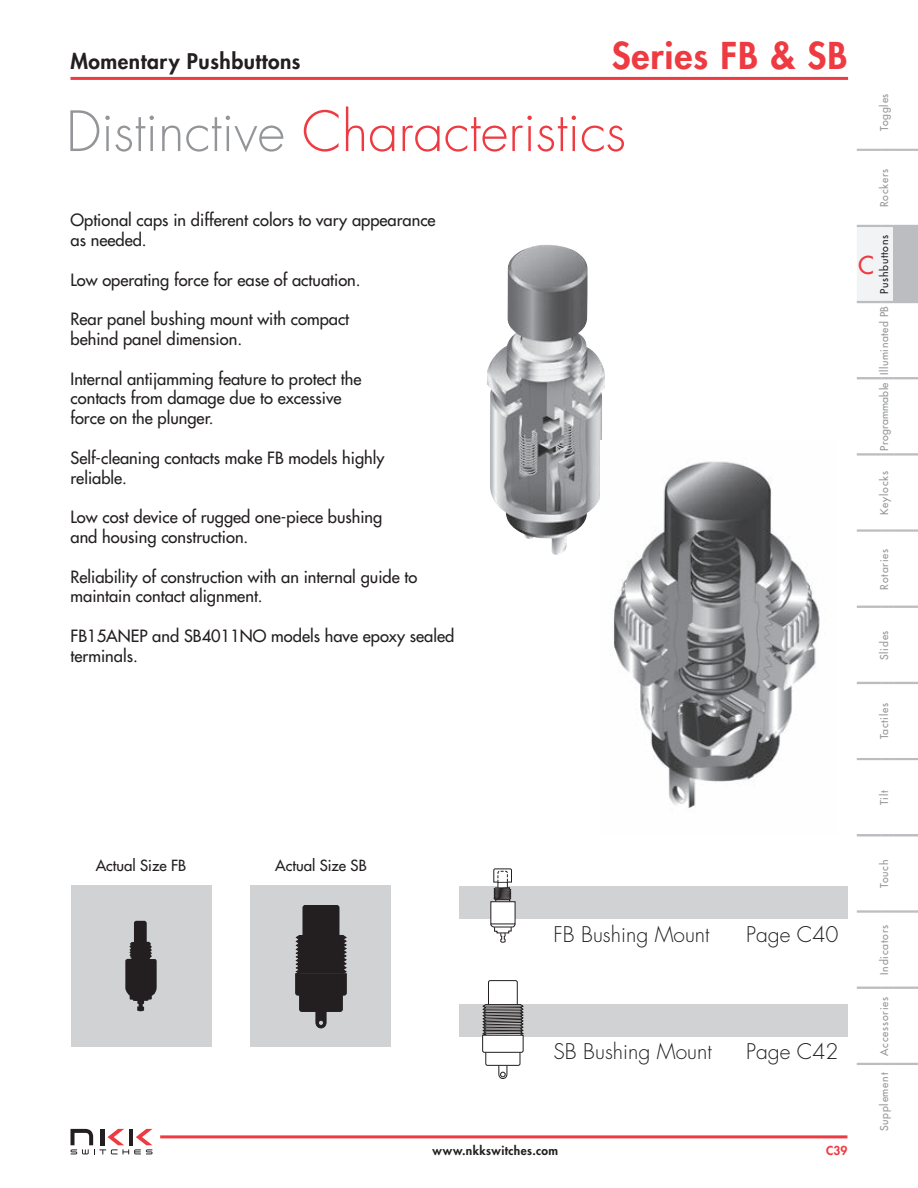
<style>
.page{position:relative;width:918px;height:1188px;background:#fff}
.page>*{position:absolute;margin:0;border:0;box-sizing:border-box;transform-origin:0 0}
.t1{font:300 54px "Futura Std";color:#ee3a41}
.t2{font:800 36px "Futura Std";letter-spacing:.025em;color:#ee3a41}
.t3{font:500 24px "Futura Std";color:#ee3a41}
.t4{font:300 21px "Futura Std";color:#231f20}
.t5{font:800 21px "Futura Std";letter-spacing:.025em;color:#231f20}
.t6{font:500 16.5px/19.8px "Futura Std";color:#231f20}
.t7{font:500 15px "Futura Std";color:#231f20}
.t8{font:800 12px "Futura Std";letter-spacing:.035em;color:#231f20}
.t9{font:800 12px "Futura Std";color:#ee3a41}
.t10{font:500 10.5px "Futura Std";letter-spacing:.075em;color:#939598}
.t11{font:500 10.5px "Futura Std";letter-spacing:.05em;color:#939598}
.t12{font:500 10.5px "Futura Std";letter-spacing:.025em;color:#939598}
.t13{font:500 10.5px "Futura Std";letter-spacing:.075em;color:#231f20}
.s1{color:#939598}
</style>
<div class="page">
<hr style="left:71px;top:77px;width:777px;height:3px;background:#ee3a41">
<svg style="left:71px;top:1129px;width:82px;height:25px"></svg>
<hr style="left:160px;top:1135px;width:687px;height:3px;background:#ee3a41">
<hr style="left:857px;top:911px;width:24px;height:2px;background:#bcbdc0">
<hr style="left:893px;top:911px;width:25px;height:2px;background:#bcbdc0">
<svg style="left:857px;top:987px;width:36px;height:2px"></svg>
<hr style="left:893px;top:987px;width:25px;height:2px;background:#bcbdc0">
<svg style="left:857px;top:1063px;width:61px;height:2px"></svg>
<hr style="left:857px;top:454px;width:24px;height:2px;background:#bcbdc0">
<hr style="left:857px;top:529px;width:24px;height:2px;background:#bcbdc0">
<hr style="left:893px;top:454px;width:25px;height:2px;background:#bcbdc0">
<hr style="left:893px;top:529px;width:25px;height:2px;background:#bcbdc0">
<hr style="left:857px;top:530px;width:24px;height:2px;background:#bcbdc0">
<svg style="left:881px;top:529px;width:12px;height:3px"></svg>
<hr style="left:893px;top:530px;width:25px;height:2px;background:#bcbdc0">
<svg style="left:857px;top:606px;width:36px;height:2px"></svg>
<hr style="left:893px;top:606px;width:25px;height:2px;background:#bcbdc0">
<svg style="left:857px;top:682px;width:61px;height:2px"></svg>
<hr style="left:857px;top:453px;width:24px;height:2px;background:#bcbdc0">
<svg style="left:881px;top:453px;width:12px;height:3px"></svg>
<svg style="left:857px;top:377px;width:61px;height:2px"></svg>
<hr style="left:893px;top:453px;width:25px;height:2px;background:#bcbdc0">
<svg style="left:857px;top:149px;width:36px;height:2px"></svg>
<hr style="left:893px;top:149px;width:25px;height:2px;background:#bcbdc0">
<svg style="left:857px;top:225px;width:61px;height:78px"></svg>
<hr style="left:857px;top:910px;width:24px;height:2px;background:#bcbdc0">
<svg style="left:881px;top:910px;width:12px;height:3px"></svg>
<hr style="left:893px;top:910px;width:25px;height:2px;background:#bcbdc0">
<svg style="left:857px;top:834px;width:36px;height:2px"></svg>
<svg style="left:857px;top:758px;width:61px;height:2px"></svg>
<hr style="left:893px;top:834px;width:25px;height:2px;background:#bcbdc0">
<img style="left:487px;top:245px;width:118px;height:310px">
<img style="left:601px;top:441px;width:219px;height:367px">
<div style="left:71px;top:885px;width:140px;height:162px;background:#d1d2d4"></div>
<div style="left:251px;top:885px;width:140px;height:162px;background:#d1d2d4"></div>
<svg style="left:125px;top:921px;width:32px;height:90px"></svg>
<div style="left:459px;top:886px;width:389px;height:32px;background:#d1d2d4"></div>
<div style="left:459px;top:1004px;width:389px;height:33px;background:#d1d2d4"></div>
<svg style="left:493px;top:869px;width:19px;height:31px"></svg>
<div style="left:495px;top:899px;width:15px;height:3px;background:#fff;border:1px solid #231f20"></div>
<svg style="left:490px;top:924px;width:25px;height:19px"></svg>
<div style="left:490px;top:901px;width:25px;height:23px;background:#fff"></div>
<svg style="left:482px;top:980px;width:42px;height:99px"></svg>
<svg style="left:295px;top:905px;width:52px;height:123px"></svg>
<p class="t5" style="left:70px;top:48px;width:232px">Momentary Pushbuttons</p>
<h2 class="t2" style="left:612px;top:33px;width:237px">Series FB &amp; SB</h2>
<h1 class="t1" style="left:66px;top:99px;width:562px"><span class="s1">Distinctive</span> Characteristics</h1>
<p class="t6" style="left:71px;top:210px;width:367px">Optional caps in different colors to vary appearance as needed.</p>
<p class="t6" style="left:71px;top:270px;width:292px">Low operating force for ease of actuation.</p>
<p class="t6" style="left:71px;top:309px;width:280px">Rear panel bushing mount with compact behind panel dimension.</p>
<p class="t6" style="left:71px;top:369px;width:292px">Internal antijamming feature to protect the contacts from damage due to excessive force on the plunger.</p>
<p class="t6" style="left:71px;top:448px;width:315px">Self-cleaning contacts make FB models highly reliable.</p>
<p class="t6" style="left:71px;top:507px;width:313px">Low cost device of rugged one-piece bushing and housing construction.</p>
<p class="t6" style="left:71px;top:567px;width:348px">Reliability of construction with an internal guide to maintain contact alignment.</p>
<p class="t6" style="left:71px;top:626px;width:385px">FB15ANEP and SB4011NO models have epoxy sealed terminals.</p>
<p class="t10" style="left:878px;top:131px;width:39px;rotate:-90deg">Toggles</p>
<p class="t10" style="left:878px;top:207px;width:40px;rotate:-90deg">Rockers</p>
<p class="t13" style="left:878px;top:294px;width:61px;rotate:-90deg">Pushbuttons</p>
<p class="t11" style="left:878px;top:375px;width:70px;rotate:-90deg">Illuminated PB</p>
<h3 class="t3" style="left:858px;top:250px;width:17px">C</h3>
<p class="t12" style="left:878px;top:451px;width:70px;rotate:-90deg">Programmable</p>
<p class="t10" style="left:878px;top:515px;width:45px;rotate:-90deg">Keylocks</p>
<p class="t10" style="left:878px;top:590px;width:42px;rotate:-90deg">Rotaries</p>
<p class="t10" style="left:878px;top:660px;width:31px;rotate:-90deg">Slides</p>
<p class="t10" style="left:878px;top:739px;width:38px;rotate:-90deg">Tactiles</p>
<p class="t10" style="left:878px;top:805px;width:16px;rotate:-90deg">Tilt</p>
<p class="t7" style="left:96px;top:856px;width:92px">Actual Size FB</p>
<p class="t7" style="left:275px;top:856px;width:93px">Actual Size SB</p>
<p class="t4" style="left:554px;top:921px;width:158px">FB Bushing Mount</p>
<p class="t4" style="left:746px;top:921px;width:94px">Page C40</p>
<p class="t4" style="left:554px;top:1039px;width:160px">SB Bushing Mount</p>
<p class="t4" style="left:746px;top:1039px;width:94px">Page C42</p>
<p class="t8" style="left:433px;top:1143px;width:127px">www.nkkswitches.com</p>
<p class="t9" style="left:826px;top:1143px;width:23px">C39</p>
<p class="t10" style="left:878px;top:888px;width:30px;rotate:-90deg">Touch</p>
<p class="t10" style="left:878px;top:975px;width:51px;rotate:-90deg">Indicators</p>
<p class="t10" style="left:878px;top:1056px;width:60px;rotate:-90deg">Accessories</p>
<p class="t10" style="left:878px;top:1131px;width:60px;rotate:-90deg">Supplement</p>
</div>
